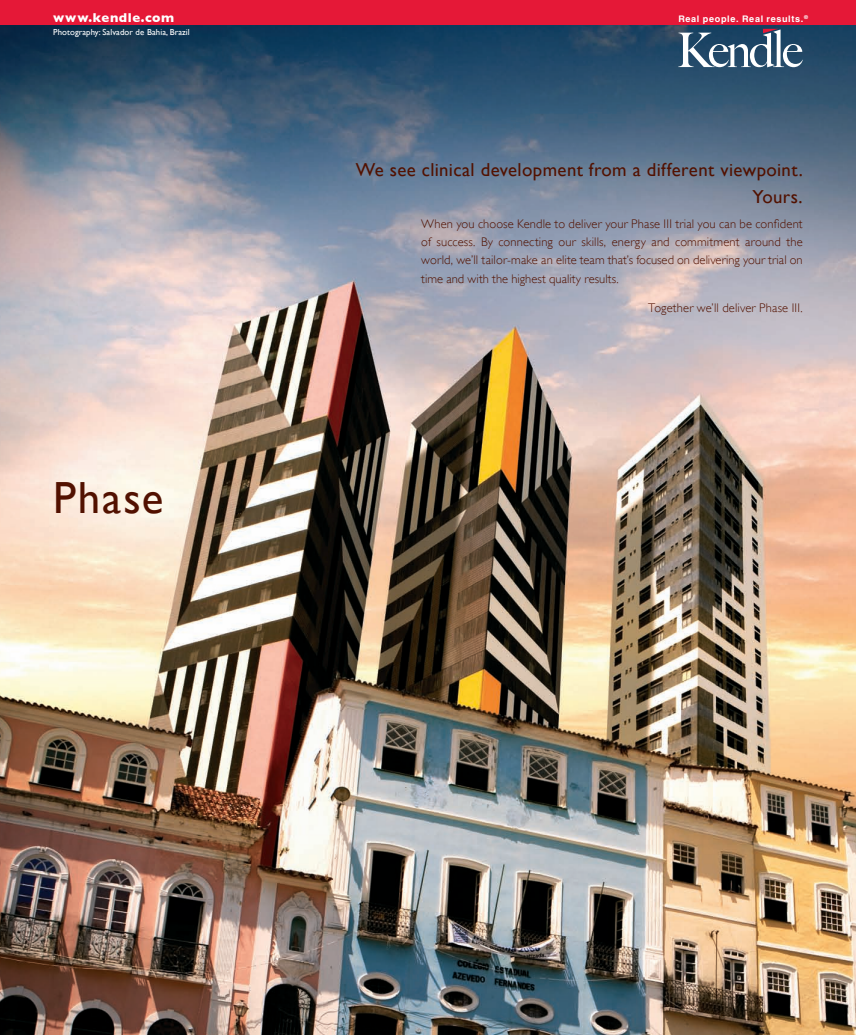
<style>
.page{position:relative;width:856px;height:1035px;background:#fff}
.page>*{position:absolute;margin:0;border:0;box-sizing:border-box;transform-origin:0 0}
.t1{font:45px "Gill Sans";letter-spacing:.04em;color:#521100}
.t2{font:18.75px/27.1px "Gill Sans";letter-spacing:.02em;color:#521100;text-align:right}
.t3{font:700 13.12px "Gill Sans";letter-spacing:.04em;color:#fff}
.t4{font:300 12.5px/18.1px "Gill Sans";letter-spacing:.005em;color:#521100;text-align:justify}
.t5{font:700 9px "Helvetica LT Std";letter-spacing:.07em;color:#fff}
.t6{font:8.75px "Gill Sans";letter-spacing:.01em;color:#fff}
.t7{font:700 5.25px "Helvetica LT Std";color:#fff}
</style>
<div class="page">
<img style="left:0;top:25px;width:855px;height:1010px">
<div style="left:0;top:0;width:855px;height:25px;background:#e51837"></div>
<svg style="left:678px;top:29px;width:124px;height:38px"></svg>
<p class="t3" style="left:53px;top:10px;width:122px">www.kendle.com</p>
<p class="t7" style="left:803px;top:14px;width:5px">®</p>
<p class="t6" style="left:53px;top:27px;width:138px">Photography: Salvador de Bahia, Brazil</p>
<p class="t5" style="left:678px;top:13px;width:126px">Real people. Real results.</p>
<p class="t1" style="left:53px;top:472px;width:112px">Phase</p>
<p class="t2" style="left:356px;top:156px;width:448px">We see clinical development from a different viewpoint.<br>Yours.</p>
<p class="t4" style="left:421px;top:215px;width:382px">When you choose Kendle to deliver your Phase III trial you can be confident of success. By connecting our skills, energy and commitment around the world, we’ll tailor-make an elite team that’s focused on delivering your trial on time and with the highest quality results.</p>
<p class="t4" style="left:647px;top:299px;width:156px">Together we’ll deliver Phase III.</p>
</div>
